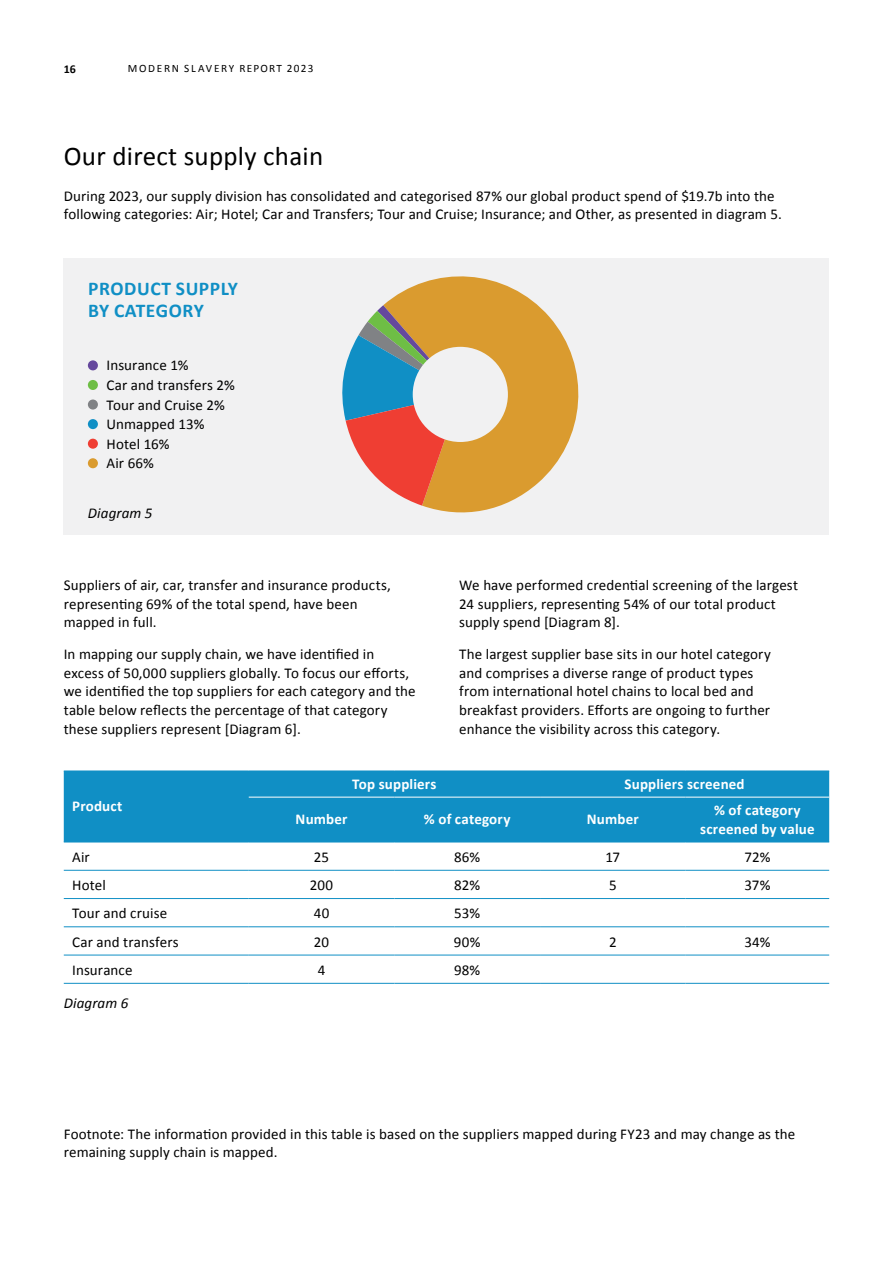
<style>
.page{position:relative;width:893px;height:1263px;background:#fff}
.page>*{position:absolute;margin:0;border:0;box-sizing:border-box;transform-origin:0 0}
.t1{font:27px "Calibri";letter-spacing:.01em;color:#000}
.t2{font:700 19.5px/22.5px "Calibri";letter-spacing:.03em;color:#108fc5}
.t3{font:15px/18.8px "Calibri";letter-spacing:.005em;color:#000}
.t4{font:700 15px/18.8px "Calibri";letter-spacing:.01em;color:#fff;text-align:center}
.t5{font:italic 15px "Calibri";letter-spacing:.005em;color:#000}
.t6{font:700 12px "Calibri";color:#000}
.t7{font:11.25px "Calibri";letter-spacing:.14em;color:#000}
</style>
<div class="page">
<div style="left:64px;top:258px;width:765px;height:276px;background:#f1f1f2"></div>
<div style="left:88px;top:360px;width:10px;height:10px;background:#65489d;border-radius:50%"></div>
<div style="left:88px;top:380px;width:10px;height:10px;background:#6ebe45;border-radius:50%"></div>
<div style="left:88px;top:399px;width:10px;height:11px;background:#808285;border-radius:50%"></div>
<div style="left:88px;top:419px;width:10px;height:10px;background:#108fc5;border-radius:50%"></div>
<div style="left:88px;top:439px;width:10px;height:10px;background:#ef3e33;border-radius:50%"></div>
<div style="left:88px;top:458px;width:10px;height:10px;background:#da9b2f;border-radius:50%"></div>
<svg style="left:383px;top:276px;width:196px;height:237px;fill:#da9b2f"></svg>
<svg style="left:342px;top:305px;width:118px;height:201px"></svg>
<div style="left:413px;top:347px;width:95px;height:95px;background:#f1f1f2;border-radius:50%"></div>
<div style="left:64px;top:772px;width:765px;height:70px;background:#108fc5"></div>
<svg style="left:64px;top:869px;width:765px;height:114px"></svg>
<hr style="left:64px;top:870px;width:185px;height:1px;background:#108fc5">
<hr style="left:249px;top:870px;width:145px;height:1px;background:#108fc5">
<hr style="left:394px;top:870px;width:146px;height:1px;background:#108fc5">
<hr style="left:540px;top:870px;width:146px;height:1px;background:#108fc5">
<hr style="left:686px;top:870px;width:143px;height:1px;background:#108fc5">
<hr style="left:64px;top:898px;width:185px;height:1px;background:#108fc5">
<hr style="left:249px;top:898px;width:145px;height:1px;background:#108fc5">
<hr style="left:394px;top:898px;width:146px;height:1px;background:#108fc5">
<hr style="left:540px;top:898px;width:146px;height:1px;background:#108fc5">
<hr style="left:686px;top:898px;width:143px;height:1px;background:#108fc5">
<hr style="left:64px;top:926px;width:185px;height:1px;background:#108fc5">
<hr style="left:249px;top:926px;width:145px;height:1px;background:#108fc5">
<hr style="left:394px;top:926px;width:146px;height:1px;background:#108fc5">
<hr style="left:540px;top:926px;width:146px;height:1px;background:#108fc5">
<hr style="left:686px;top:926px;width:143px;height:1px;background:#108fc5">
<hr style="left:64px;top:955px;width:185px;height:1px;background:#108fc5">
<hr style="left:249px;top:955px;width:145px;height:1px;background:#108fc5">
<hr style="left:394px;top:955px;width:146px;height:1px;background:#108fc5">
<hr style="left:540px;top:955px;width:146px;height:1px;background:#108fc5">
<hr style="left:686px;top:955px;width:143px;height:1px;background:#108fc5">
<hr style="left:64px;top:983px;width:185px;height:1px;background:#108fc5">
<hr style="left:249px;top:983px;width:145px;height:1px;background:#108fc5">
<hr style="left:394px;top:983px;width:146px;height:1px;background:#108fc5">
<hr style="left:540px;top:983px;width:146px;height:1px;background:#108fc5">
<hr style="left:686px;top:983px;width:143px;height:1px;background:#108fc5">
<hr style="left:64px;top:771px;width:185px;height:1px;background:#108fc5">
<hr style="left:249px;top:771px;width:145px;height:1px;background:#108fc5">
<hr style="left:394px;top:771px;width:146px;height:1px;background:#108fc5">
<hr style="left:540px;top:771px;width:146px;height:1px;background:#108fc5">
<hr style="left:686px;top:771px;width:143px;height:1px;background:#108fc5">
<hr style="left:64px;top:842px;width:185px;height:1px;background:#108fc5">
<hr style="left:249px;top:842px;width:145px;height:1px;background:#108fc5">
<hr style="left:394px;top:842px;width:146px;height:1px;background:#108fc5">
<hr style="left:540px;top:842px;width:146px;height:1px;background:#108fc5">
<hr style="left:686px;top:842px;width:143px;height:1px;background:#108fc5">
<hr style="left:249px;top:797px;width:145px;height:1px;background:#fff">
<hr style="left:394px;top:797px;width:146px;height:1px;background:#fff">
<hr style="left:540px;top:797px;width:146px;height:1px;background:#fff">
<hr style="left:686px;top:797px;width:143px;height:1px;background:#fff">
<p class="t6" style="left:64px;top:60px;width:14px">16</p>
<p class="t7" style="left:128px;top:61px;width:187px">MODERN SLAVERY REPORT 2023</p>
<h1 class="t1" style="left:64px;top:137px;width:261px">Our direct supply chain</h1>
<p class="t3" style="left:64px;top:186px;width:720px">During 2023, our supply division has consolidated and categorised 87% our global product spend of $19.7b into the following categories: Air; Hotel; Car and Transfers; Tour and Cruise; Insurance; and Other, as presented in diagram 5.</p>
<h2 class="t2" style="left:88px;top:276px;width:151px">PRODUCT SUPPLY<br>BY CATEGORY</h2>
<p class="t3" style="left:107px;top:355px;width:130px;line-height:19.5px">Insurance 1%<br>Car and transfers 2%<br>Tour and Cruise 2%<br>Unmapped 13%</p>
<p class="t3" style="left:107px;top:434px;width:64px;line-height:19.5px">Hotel 16%<br>Air 66%</p>
<p class="t5" style="left:88px;top:503px;width:66px">Diagram 5</p>
<p class="t3" style="left:64px;top:575px;width:328px">Suppliers of air, car, transfer and insurance products, representing 69% of the total spend, have been mapped in full.</p>
<p class="t3" style="left:64px;top:644px;width:353px">In mapping our supply chain, we have identified in excess of 50,000 suppliers globally. To focus our efforts, we identified the top suppliers for each category and the table below reflects the percentage of that category these suppliers represent [Diagram 6].</p>
<p class="t3" style="left:459px;top:575px;width:340px">We have performed credential screening of the largest<br>24 suppliers, representing 54% of our total product supply spend [Diagram 8].</p>
<p class="t3" style="left:459px;top:644px;width:313px">The largest supplier base sits in our hotel category and comprises a diverse range of product types from international hotel chains to local bed and breakfast providers. Efforts are ongoing to further enhance the visibility across this category.</p>
<p class="t4" style="left:72px;top:796px;width:52px">Product</p>
<p class="t4" style="left:352px;top:774px;width:86px">Top suppliers</p>
<p class="t4" style="left:625px;top:774px;width:122px">Suppliers screened</p>
<p class="t4" style="left:296px;top:809px;width:53px">Number</p>
<p class="t4" style="left:424px;top:809px;width:88px">% of category</p>
<p class="t4" style="left:587px;top:809px;width:53px">Number</p>
<p class="t4" style="left:700px;top:800px;width:116px">% of category screened by value</p>
<p class="t3" style="left:72px;top:847px;width:19px">Air</p>
<p class="t3" style="left:314px;top:847px;width:17px">25</p>
<p class="t3" style="left:454px;top:847px;width:28px">86%</p>
<p class="t3" style="left:605px;top:847px;width:16px">17</p>
<p class="t3" style="left:744px;top:847px;width:28px">72%</p>
<p class="t3" style="left:72px;top:875px;width:35px">Hotel</p>
<p class="t3" style="left:310px;top:875px;width:25px">200</p>
<p class="t3" style="left:454px;top:875px;width:28px">82%</p>
<p class="t3" style="left:609px;top:875px;width:9px">5</p>
<p class="t3" style="left:744px;top:875px;width:27px">37%</p>
<p class="t3" style="left:72px;top:903px;width:96px">Tour and cruise</p>
<p class="t3" style="left:314px;top:903px;width:17px">40</p>
<p class="t3" style="left:454px;top:903px;width:27px">53%</p>
<p class="t3" style="left:72px;top:932px;width:108px">Car and transfers</p>
<p class="t3" style="left:314px;top:932px;width:17px">20</p>
<p class="t3" style="left:454px;top:932px;width:28px">90%</p>
<p class="t3" style="left:609px;top:932px;width:9px">2</p>
<p class="t3" style="left:744px;top:932px;width:28px">34%</p>
<p class="t3" style="left:72px;top:960px;width:62px">Insurance</p>
<p class="t3" style="left:318px;top:960px;width:9px">4</p>
<p class="t3" style="left:454px;top:960px;width:28px">98%</p>
<p class="t5" style="left:64px;top:992px;width:66px">Diagram 6</p>
<p class="t3" style="left:64px;top:1124px;width:733px">Footnote: The information provided in this table is based on the suppliers mapped during FY23 and may change as the remaining supply chain is mapped.</p>
</div>
